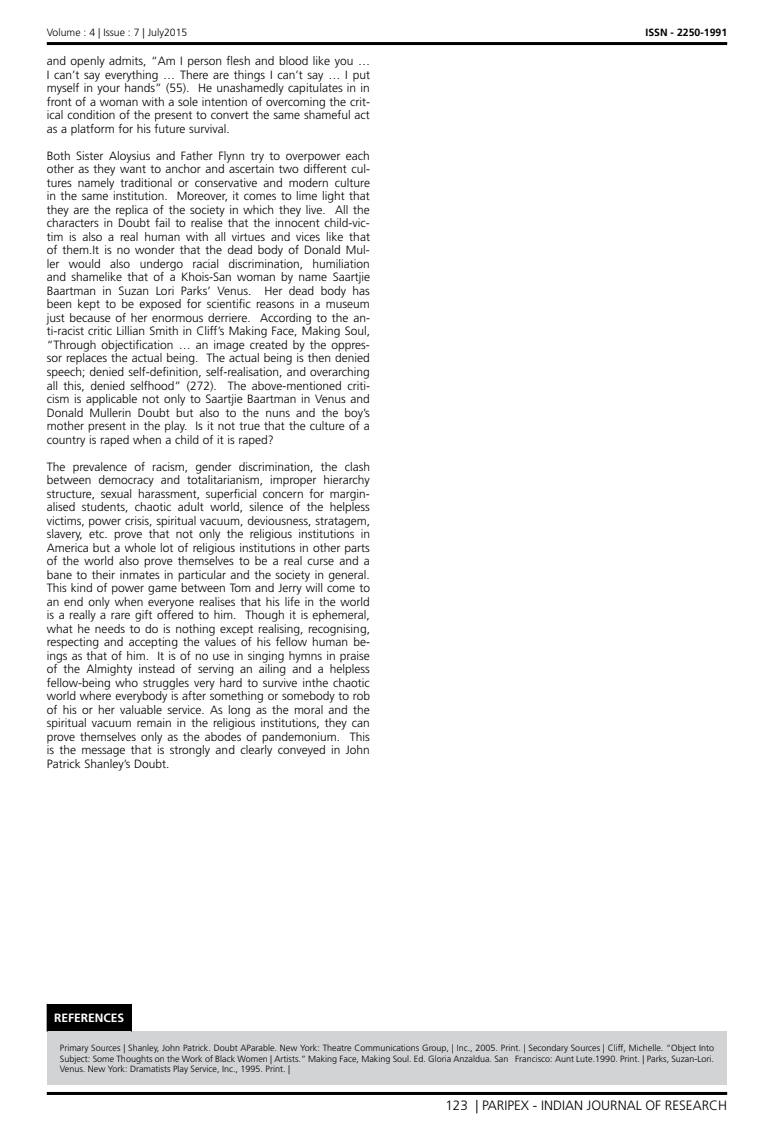
<style>
.page{position:relative;width:774px;height:1136px;background:#fff}
.page>*{position:absolute;margin:0;border:0;box-sizing:border-box;transform-origin:0 0}
.t1{font:300 13.5px "Frutiger LT Std";color:#000}
.t2{font:300 12px/13.5px "Frutiger LT Std";color:#000;text-align:justify}
.t3{font:700 12px "Frutiger LT Std";color:#fff}
.t4{font:300 10.5px "Frutiger LT Std";color:#000}
.t5{font:700 10.5px "Frutiger LT Std";color:#000}
.t6{font:300 9px/10.5px "Frutiger LT Std";color:#000;text-align:justify}
</style>
<div class="page">
<hr style="left:47px;top:42px;width:680px;height:3px;background:#000">
<hr style="left:47px;top:1091px;width:680px;height:3px;background:#000">
<div style="left:47px;top:1003px;width:84px;height:28px;background:#000"></div>
<div style="left:47px;top:1031px;width:680px;height:53px;background:#d1d3d4"></div>
<svg style="left:131px;top:1003px;width:1px;height:28px"></svg>
<p class="t4" style="left:47px;top:27px;width:142px">Volume : 4 | Issue : 7 | July2015</p>
<p class="t5" style="left:645px;top:27px;width:83px">ISSN - 2250-1991</p>
<p class="t2" style="left:47px;top:55px;width:325px">and openly admits, “Am I person flesh and blood like you … I can’t say everything … There are things I can’t say … I put myself in your hands” (55). He unashamedly capitulates in in front of a woman with a sole intention of overcoming the crit&shy;ical condition of the present to convert the same shameful act as a platform for his future survival.</p>
<p class="t2" style="left:47px;top:149px;width:325px">Both Sister Aloysius and Father Flynn try to overpower each other as they want to anchor and ascertain two different cul&shy;tures namely traditional or conservative and modern culture in the same institution. Moreover, it comes to lime light that they are the replica of the society in which they live. All the characters in Doubt fail to realise that the innocent child-vic&shy;tim is also a real human with all virtues and vices like that of them.It is no wonder that the dead body of Donald Mul&shy;ler would also undergo racial discrimination, humiliation and shamelike that of a Khois-San woman by name Saartjie Baartman in Suzan Lori Parks’ Venus. Her dead body has been kept to be exposed for scientific reasons in a museum just because of her enormous derriere. According to the an&shy;ti-racist critic Lillian Smith in Cliff’s Making Face, Making Soul, “Through objectification … an image created by the oppres&shy;sor replaces the actual being. The actual being is then denied speech; denied self-definition, self-realisation, and overarching all this, denied selfhood” (272). The above-mentioned criti&shy;cism is applicable not only to Saartjie Baartman in Venus and Donald Mullerin Doubt but also to the nuns and the boy’s mother present in the play. Is it not true that the culture of a country is raped when a child of it is raped?</p>
<p class="t2" style="left:47px;top:460px;width:325px">The prevalence of racism, gender discrimination, the clash between democracy and totalitarianism, improper hierarchy structure, sexual harassment, superficial concern for margin&shy;alised students, chaotic adult world, silence of the helpless victims, power crisis, spiritual vacuum, deviousness, stratagem, slavery, etc. prove that not only the religious institutions in America but a whole lot of religious institutions in other parts of the world also prove themselves to be a real curse and a bane to their inmates in particular and the society in general.<br>This kind of power game between Tom and Jerry will come to an end only when everyone realises that his life in the world is a really a rare gift offered to him. Though it is ephemeral, what he needs to do is nothing except realising, recognising, respecting and accepting the values of his fellow human be&shy;ings as that of him. It is of no use in singing hymns in praise of the Almighty instead of serving an ailing and a helpless fellow-being who struggles very hard to survive inthe chaotic world where everybody is after something or somebody to rob of his or her valuable service. As long as the moral and the spiritual vacuum remain in the religious institutions, they can prove themselves only as the abodes of pandemonium. This is the message that is strongly and clearly conveyed in John Patrick Shanley’s Doubt.</p>
<p class="t3" style="left:54px;top:1010px;width:72px">REFERENCES</p>
<p class="t6" style="left:60px;top:1042px;width:656px">Primary Sources | Shanley, John Patrick. Doubt AParable. New York: Theatre Communications Group, | Inc., 2005. Print. | Secondary Sources | Cliff, Michelle. “Object Into Subject: Some Thoughts on the Work of Black Women | Artists.” Making Face, Making Soul. Ed. Gloria Anzaldua. San Francisco: Aunt Lute.1990. Print. | Parks, Suzan-Lori.<br>Venus. New York: Dramatists Play Service, Inc., 1995. Print. |</p>
<p class="t1" style="left:445px;top:1097px;width:283px">123 | PARIPEX - INDIAN JOURNAL OF RESEARCH</p>
</div>
